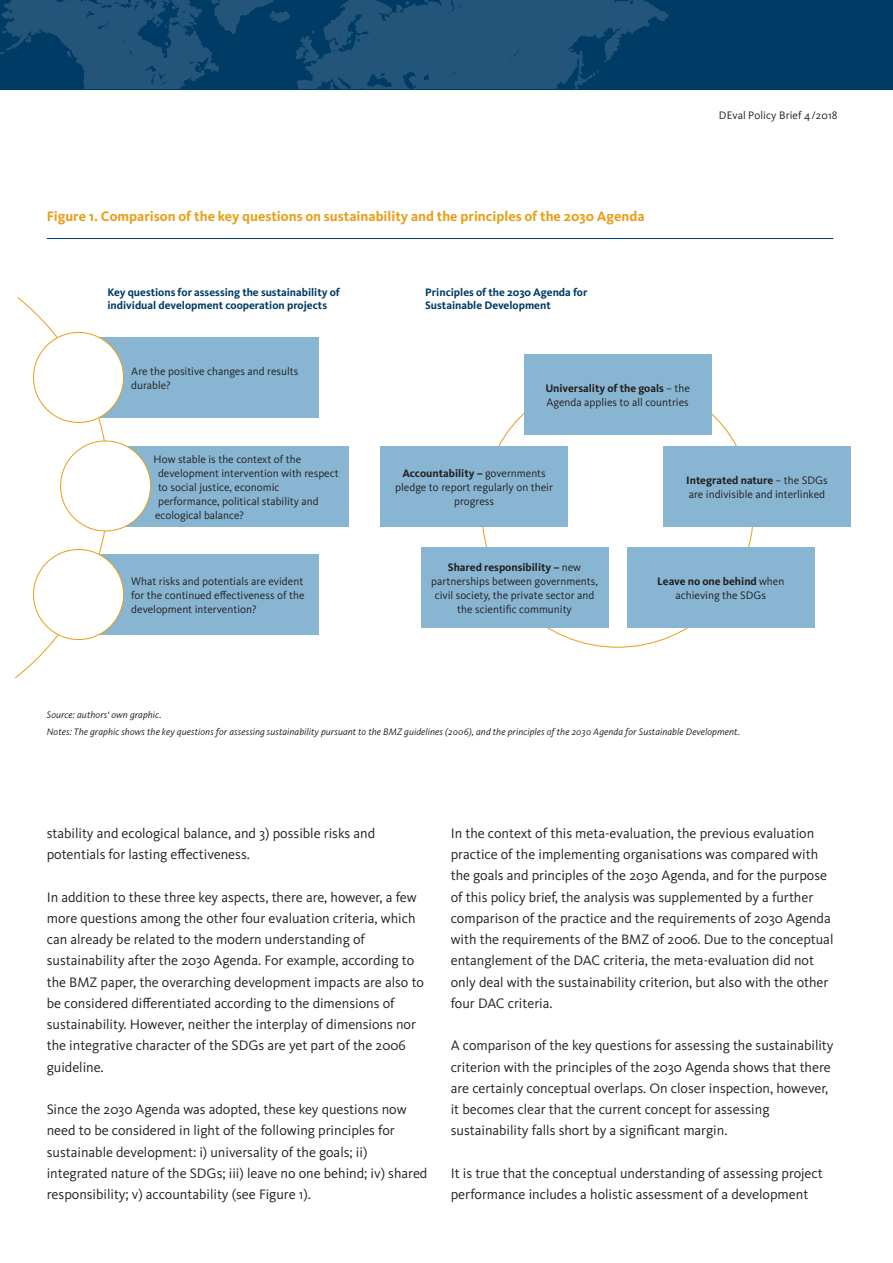
<style>
.page{position:relative;width:893px;height:1263px;background:#fff}
.page>*{position:absolute;margin:0;border:0;box-sizing:border-box;transform-origin:0 0}
.t1{font:14.25px/21.3px "Kievit OT";color:#231f20}
.t2{font:700 14.25px "Kievit OT";color:#e89f16}
.t3{font:11.25px/13.8px "Kievit OT";color:#231f20}
.t4{font:700 11.25px/13.8px "Kievit OT";color:#003b65}
.t5{font:italic 9.75px/17px "Kievit OT";letter-spacing:.01em;color:#231f20}
.s1{font-weight:700}
</style>
<div class="page">
<div style="left:0;top:0;width:893px;height:90px;background:#003b65"></div>
<svg style="left:0;top:0;width:669px;height:89px"></svg>
<div style="left:524px;top:354px;width:187px;height:81px;background:#88b5d2"></div>
<div style="left:663px;top:446px;width:187px;height:81px;background:#88b5d2"></div>
<div style="left:381px;top:446px;width:187px;height:81px;background:#88b5d2"></div>
<div style="left:627px;top:547px;width:187px;height:81px;background:#88b5d2"></div>
<div style="left:421px;top:547px;width:187px;height:81px;background:#88b5d2"></div>
<div style="left:81px;top:337px;width:238px;height:81px;background:#88b5d2"></div>
<div style="left:111px;top:446px;width:238px;height:81px;background:#88b5d2"></div>
<div style="left:81px;top:554px;width:238px;height:81px;background:#88b5d2"></div>
<svg style="left:15px;top:297px;width:94px;height:382px"></svg>
<div style="left:34px;top:332px;width:90px;height:90px;background:#fff;border-radius:50%"></div>
<div style="left:61px;top:441px;width:90px;height:90px;background:#fff;border-radius:50%"></div>
<div style="left:34px;top:549px;width:90px;height:90px;background:#fff;border-radius:50%"></div>
<hr style="left:47px;top:238px;width:786px;height:1px;background:#003b65">
<p class="t3" style="left:719px;top:109px;width:120px">DEval Policy Brief 4/2018</p>
<p class="t2" style="left:47px;top:208px;width:599px">Figure 1. Comparison of the key questions on sustainability and the principles of the 2030 Agenda</p>
<p class="t4" style="left:107px;top:285px;width:234px">Key questions for assessing the sustainability of individual development cooperation projects</p>
<p class="t3" style="left:131px;top:364px;width:169px">Are the positive changes and results durable?</p>
<p class="t4" style="left:425px;top:285px;width:164px">Principles of the 2030 Agenda for<br>Sustainable Development</p>
<p class="t3" style="left:545px;top:381px;width:146px"><span class="s1">Universality of the goals</span> – the<br>Agenda applies to all countries</p>
<p class="t3" style="left:154px;top:453px;width:187px">How stable is the context of the development intervention with respect to social justice, economic performance, political stability and ecological balance?</p>
<p class="t3" style="left:131px;top:574px;width:175px;text-align:justify">What risks and potentials are evident for the continued effectiveness of the development intervention?</p>
<p class="t3" style="left:395px;top:467px;width:159px;text-align:center"><span class="s1">Accountability –</span> governments pledge to report regularly on their progress</p>
<p class="t3" style="left:431px;top:561px;width:168px;text-align:center"><span class="s1">Shared responsibility –</span> new partnerships between governments, civil society, the private sector and the scientific community</p>
<p class="t3" style="left:686px;top:474px;width:143px"><span class="s1">Integrated nature</span> – the SDGs are indivisible and interlinked</p>
<p class="t3" style="left:657px;top:575px;width:129px;text-align:center"><span class="s1">Leave no one behind</span> when achieving the SDGs</p>
<p class="t5" style="left:47px;top:706px;width:695px">Source: authors‘ own graphic.<br>Notes: The graphic shows the key questions for assessing sustainability pursuant to the BMZ guidelines (2006), and the principles of the 2030 Agenda for Sustainable Development.</p>
<p class="t1" style="left:47px;top:822px;width:330px">stability and ecological balance, and 3) possible risks and potentials for lasting effectiveness.</p>
<p class="t1" style="left:47px;top:886px;width:379px">In addition to these three key aspects, there are, however, a few more questions among the other four evaluation criteria, which can already be related to the modern understanding of sustainability after the 2030 Agenda. For example, according to the BMZ paper, the overarching development impacts are also to be considered differentiated according to the dimensions of sustainability. However, neither the interplay of dimensions nor the integrative character of the SDGs are yet part of the 2006 guideline.</p>
<p class="t1" style="left:47px;top:1099px;width:382px">Since the 2030 Agenda was adopted, these key questions now need to be considered in light of the following principles for sustainable development: i) universality of the goals; ii) integrated nature of the SDGs; iii) leave no one behind; iv) shared responsibility; v) accountability (see Figure 1).</p>
<p class="t1" style="left:451px;top:822px;width:384px">In the context of this meta-evaluation, the previous evaluation practice of the implementing organisations was compared with the goals and principles of the 2030 Agenda, and for the purpose of this policy brief, the analysis was supplemented by a further comparison of the practice and the requirements of 2030 Agenda with the requirements of the BMZ of 2006. Due to the conceptual entanglement of the DAC criteria, the meta-evaluation did not only deal with the sustainability criterion, but also with the other four DAC criteria.</p>
<p class="t1" style="left:451px;top:1035px;width:384px">A comparison of the key questions for assessing the sustainability criterion with the principles of the 2030 Agenda shows that there are certainly conceptual overlaps. On closer inspection, however, it becomes clear that the current concept for assessing sustainability falls short by a significant margin.</p>
<p class="t1" style="left:451px;top:1163px;width:374px">It is true that the conceptual understanding of assessing project performance includes a holistic assessment of a development</p>
</div>
